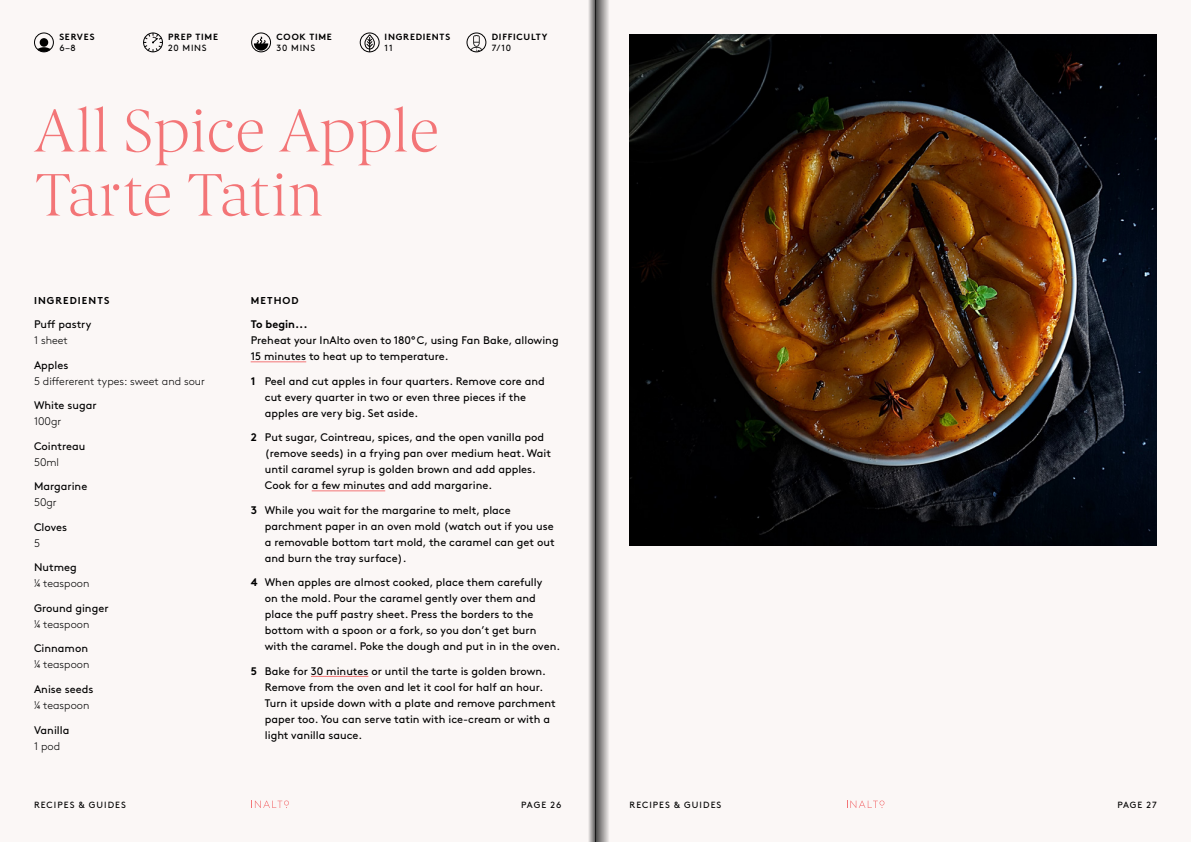
<style>
.page{position:relative;width:1191px;height:842px;background:#fbf7f6}
.page>*{position:absolute;margin:0;border:0;box-sizing:border-box;transform-origin:0 0}
.t1{font:300 60px/64px "Berlingske Serif";letter-spacing:.005em;color:#f37577}
.t2{font:11px/16px "Brown";color:#000}
.t3{font:300 11px "Brown";color:#000}
.t4{font:700 11px "Brown";color:#000}
.t5{font:700 10px "Brown";letter-spacing:.105em;color:#000}
.t6{font:9px "Brown";letter-spacing:.115em;color:#000}
.t7{font:700 9px "Brown";letter-spacing:.08em;color:#000}
.s1{font-weight:700}
</style>
<div class="page">
<svg style="left:847px;top:800px;width:37px;height:8px"></svg>
<svg style="left:251px;top:800px;width:38px;height:8px"></svg>
<hr style="left:251px;top:362px;width:55px;height:1px;background:#f37577">
<hr style="left:312px;top:491px;width:73px;height:1px;background:#f37577">
<hr style="left:311px;top:676px;width:57px;height:1px;background:#f37577">
<svg style="left:35px;top:47px;width:17px;height:5px"></svg>
<div style="left:34px;top:33px;width:20px;height:19px;border:1px solid #000;border-radius:50%"></div>
<div style="left:40px;top:38px;width:8px;height:9px;background:#000;border-radius:50%"></div>
<div style="left:360px;top:33px;width:19px;height:19px;border:1px solid #000;border-radius:50%"></div>
<svg style="left:471px;top:35px;width:10px;height:17px"></svg>
<div style="left:467px;top:33px;width:19px;height:19px;border:1px solid #000;border-radius:50%"></div>
<div style="left:143px;top:33px;width:20px;height:19px;border:1px solid #000;border-radius:50%"></div>
<svg style="left:143px;top:33px;width:19px;height:19px"></svg>
<div style="left:251px;top:33px;width:20px;height:19px;border:1px solid #000;border-radius:50%"></div>
<svg style="left:254px;top:36px;width:14px;height:15px"></svg>
<svg style="left:364px;top:35px;width:11px;height:17px"></svg>
<img style="left:629px;top:34px;width:528px;height:511px">
<svg style="left:595px;top:0;width:14px;height:842px"></svg>
<svg style="left:588px;top:0;width:7px;height:842px"></svg>
<p class="t7" style="left:59px;top:30px;width:37px">SERVES</p>
<p class="t6" style="left:59px;top:41px;width:18px">6–8</p>
<p class="t7" style="left:168px;top:30px;width:51px">PREP TIME</p>
<p class="t6" style="left:168px;top:41px;width:40px">20 MINS</p>
<p class="t7" style="left:276px;top:30px;width:57px">COOK TIME</p>
<p class="t6" style="left:276px;top:41px;width:40px">30 MINS</p>
<p class="t7" style="left:385px;top:30px;width:67px">INGREDIENTS</p>
<p class="t6" style="left:385px;top:41px;width:10px">11</p>
<p class="t7" style="left:492px;top:30px;width:57px">DIFFICULTY</p>
<p class="t6" style="left:492px;top:41px;width:21px">7/10</p>
<h1 class="t1" style="left:34px;top:98px;width:406px">All Spice Apple<br>Tarte Tatin</h1>
<p class="t5" style="left:34px;top:292px;width:77px">INGREDIENTS</p>
<p class="t2" style="left:34px;top:316px;width:59px">Puff pastry</p>
<p class="t3" style="left:34px;top:332px;width:36px">1 sheet</p>
<p class="t2" style="left:34px;top:356px;width:36px">Apples</p>
<p class="t3" style="left:34px;top:373px;width:172px">5 differerent types: sweet and sour</p>
<p class="t2" style="left:34px;top:397px;width:64px">White sugar</p>
<p class="t3" style="left:34px;top:413px;width:29px">100gr</p>
<p class="t2" style="left:34px;top:437px;width:53px">Cointreau</p>
<p class="t3" style="left:34px;top:454px;width:27px">50ml</p>
<p class="t2" style="left:34px;top:478px;width:55px">Margarine</p>
<p class="t3" style="left:34px;top:494px;width:24px">50gr</p>
<p class="t2" style="left:34px;top:518px;width:35px">Cloves</p>
<p class="t3" style="left:34px;top:535px;width:7px">5</p>
<p class="t2" style="left:34px;top:559px;width:44px">Nutmeg</p>
<p class="t3" style="left:34px;top:575px;width:57px">¼ teaspoon</p>
<p class="t2" style="left:34px;top:599px;width:76px">Ground ginger</p>
<p class="t3" style="left:34px;top:616px;width:57px">¼ teaspoon</p>
<p class="t2" style="left:34px;top:640px;width:56px">Cinnamon</p>
<p class="t3" style="left:34px;top:656px;width:57px">¼ teaspoon</p>
<p class="t2" style="left:34px;top:680px;width:61px">Anise seeds</p>
<p class="t3" style="left:34px;top:697px;width:57px">¼ teaspoon</p>
<p class="t2" style="left:34px;top:721px;width:37px">Vanilla</p>
<p class="t3" style="left:34px;top:738px;width:28px">1 pod</p>
<p class="t5" style="left:251px;top:292px;width:49px">METHOD</p>
<p class="t4" style="left:251px;top:316px;width:58px">To begin...</p>
<p class="t2" style="left:251px;top:332px;width:309px">Preheat your InAlto oven to 180°C, using Fan Bake, allowing<br>15 minutes to heat up to temperature.</p>
<p class="t2" style="left:265px;top:372px;width:281px;text-indent:-14px"><span class="s1">1</span> Peel and cut apples in four quarters. Remove core and cut every quarter in two or even three pieces if the apples are very big. Set aside.</p>
<p class="t2" style="left:265px;top:429px;width:288px;text-indent:-14px"><span class="s1">2</span> Put sugar, Cointreau, spices, and the open vanilla pod (remove seeds) in a frying pan over medium heat. Wait until caramel syrup is golden brown and add apples.<br>Cook for a few minutes and add margarine.</p>
<p class="t2" style="left:265px;top:501px;width:291px;text-indent:-14px"><span class="s1">3</span> While you wait for the margarine to melt, place parchment paper in an oven mold (watch out if you use a removable bottom tart mold, the caramel can get out and burn the tray surface).</p>
<p class="t2" style="left:265px;top:574px;width:297px;text-indent:-14px"><span class="s1">4</span> When apples are almost cooked, place them carefully<br>on the mold. Pour the caramel gently over them and place the puff pastry sheet. Press the borders to the bottom with a spoon or a fork, so you don’t get burn with the caramel. Poke the dough and put in in the oven.</p>
<p class="t2" style="left:265px;top:662px;width:292px;text-indent:-14px"><span class="s1">5</span> Bake for 30 minutes or until the tarte is golden brown.<br>Remove from the oven and let it cool for half an hour.<br>Turn it upside down with a plate and remove parchment paper too. You can serve tatin with ice-cream or with a light vanilla sauce.</p>
<p class="t6" style="left:34px;top:798px;width:93px">RECIPES &amp; GUIDES</p>
<p class="t6" style="left:521px;top:798px;width:42px">PAGE 26</p>
<p class="t6" style="left:629px;top:798px;width:93px">RECIPES &amp; GUIDES</p>
<p class="t6" style="left:1117px;top:798px;width:41px">PAGE 27</p>
</div>
